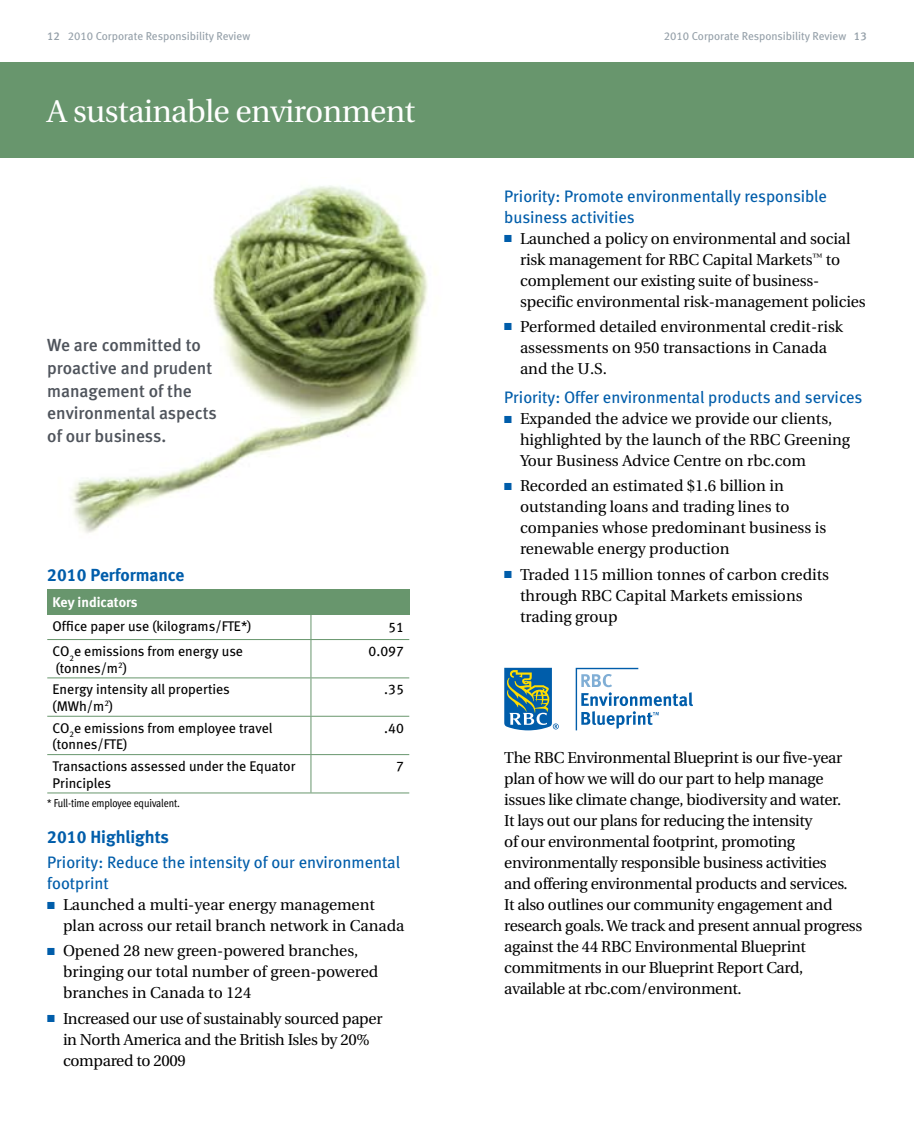
<style>
.page{position:relative;width:914px;height:1134px;background:#fff}
.page>*{position:absolute;margin:0;border:0;box-sizing:border-box;transform-origin:0 0}
.t1{font:31.5px "Utopia";letter-spacing:-.02em;color:#fff}
.t2{font:17.5px/22.8px "Meta Medium LF";color:#4f545c}
.t3{font:17.5px "Meta Bold LF";color:#005daa}
.t4{font:16.62px/21px "Meta Book LF";color:#005daa}
.t5{font:15.75px/21px "Utopia";letter-spacing:-.01em;color:#000}
.t6{font:14px/16.6px "Meta Book LF";color:#000}
.t7{font:14px "Meta Bold LF";color:#fff}
.t8{font:11.38px "Meta Book LF";color:#95a0a9}
.t9{font:11.38px "Meta Cond Book LF";letter-spacing:-.01em;color:#000}
.s1{font-family:"Meta Medium LF"}
.s2{color:#005daa}
</style>
<div class="page">
<img style="left:71px;top:185px;width:357px;height:348px">
<div style="left:0;top:62px;width:457px;height:96px;background:#68966d"></div>
<div style="left:47px;top:589px;width:362px;height:25px;background:#68966d"></div>
<svg style="left:310px;top:614px;width:1px;height:25px"></svg>
<hr style="left:47px;top:639px;width:264px;height:1px;background:#68966d">
<hr style="left:311px;top:639px;width:98px;height:1px;background:#68966d">
<hr style="left:310px;top:640px;width:1px;height:37px;background:#68966d">
<hr style="left:47px;top:677px;width:264px;height:1px;background:#68966d">
<hr style="left:311px;top:677px;width:98px;height:1px;background:#68966d">
<hr style="left:310px;top:678px;width:1px;height:38px;background:#68966d">
<hr style="left:47px;top:716px;width:264px;height:1px;background:#68966d">
<hr style="left:311px;top:716px;width:98px;height:1px;background:#68966d">
<hr style="left:310px;top:717px;width:1px;height:37px;background:#68966d">
<hr style="left:47px;top:754px;width:264px;height:1px;background:#68966d">
<hr style="left:311px;top:754px;width:98px;height:1px;background:#68966d">
<hr style="left:310px;top:755px;width:1px;height:38px;background:#68966d">
<hr style="left:47px;top:793px;width:264px;height:1px;background:#68966d">
<hr style="left:311px;top:793px;width:98px;height:1px;background:#68966d">
<div style="left:457px;top:62px;width:457px;height:96px;background:#68966d"></div>
<svg style="left:504px;top:668px;width:54px;height:62px"></svg>
<svg style="left:575px;top:668px;width:118px;height:62px"></svg>
<p class="t8" style="left:47px;top:30px;width:204px"><span class="s1">12</span> 2010 Corporate Responsibility Review</p>
<h1 class="t1" style="left:47px;top:94px;width:369px">A sustainable environment</h1>
<p class="t2" style="left:47px;top:334px;width:171px">We are committed to proactive and prudent management of the environmental aspects of our business.</p>
<p class="t3" style="left:47px;top:564px;width:139px">2010 Performance</p>
<p class="t7" style="left:53px;top:594px;width:86px">Key indicators</p>
<p class="t6" style="left:53px;top:617px;width:200px">Office paper use (kilograms/FTE*)</p>
<p class="t6" style="left:388px;top:619px;width:17px">51</p>
<p class="t6" style="left:53px;top:643px;width:192px">CO<sub>2</sub>e emissions from energy use (tonnes/m<sup>2</sup>)</p>
<p class="t6" style="left:368px;top:643px;width:37px">0.097</p>
<p class="t6" style="left:53px;top:681px;width:179px">Energy intensity all properties (MWh/m<sup>2</sup>)</p>
<p class="t6" style="left:384px;top:681px;width:21px">.35</p>
<p class="t6" style="left:53px;top:719px;width:221px">CO<sub>2</sub>e emissions from employee travel (tonnes/FTE)</p>
<p class="t6" style="left:384px;top:719px;width:21px">.40</p>
<p class="t6" style="left:53px;top:758px;width:244px">Transactions assessed under the Equator<br>Principles</p>
<p class="t6" style="left:396px;top:758px;width:9px">7</p>
<p class="t9" style="left:47px;top:796px;width:134px">* Full-time employee equivalent.</p>
<p class="t3" style="left:47px;top:827px;width:123px">2010 Highlights</p>
<p class="t4" style="left:47px;top:852px;width:354px">Priority: Reduce the intensity of our environmental footprint</p>
<p class="t5" style="left:63px;top:895px;width:343px;text-indent:-16px"><span class="s2">■</span> Launched a multi-year energy management plan across our retail branch network in Canada</p>
<p class="t5" style="left:63px;top:941px;width:317px;text-indent:-16px"><span class="s2">■</span> Opened 28 new green-powered branches, bringing our total number of green-powered branches in Canada to 124</p>
<p class="t5" style="left:63px;top:1008px;width:321px;text-indent:-16px"><span class="s2">■</span> Increased our use of sustainably sourced paper in North America and the British Isles by 20% compared to 2009</p>
<p class="t8" style="left:663px;top:30px;width:204px">2010 Corporate Responsibility Review <span class="s1">13</span></p>
<p class="t4" style="left:504px;top:186px;width:324px">Priority: Promote environmentally responsible business activities</p>
<p class="t5" style="left:520px;top:229px;width:347px;text-indent:-16px"><span class="s2">■</span> Launched a policy on environmental and social risk management for RBC Capital Markets<sup>™</sup> to complement our existing suite of business&shy;specific environmental risk-management policies</p>
<p class="t5" style="left:520px;top:317px;width:324px;text-indent:-16px"><span class="s2">■</span> Performed detailed environmental credit-risk assessments on 950 transactions in Canada and the U.S.</p>
<p class="t4" style="left:504px;top:387px;width:360px">Priority: Offer environmental products and services</p>
<p class="t5" style="left:520px;top:409px;width:331px;text-indent:-16px"><span class="s2">■</span> Expanded the advice we provide our clients, highlighted by the launch of the RBC Greening<br>Your Business Advice Centre on rbc.com</p>
<p class="t5" style="left:520px;top:476px;width:308px;text-indent:-16px"><span class="s2">■</span> Recorded an estimated $1.6 billion in outstanding loans and trading lines to companies whose predominant business is renewable energy production</p>
<p class="t5" style="left:520px;top:564px;width:310px;text-indent:-16px"><span class="s2">■</span> Traded 115 million tonnes of carbon credits through RBC Capital Markets emissions trading group</p>
<p class="t5" style="left:504px;top:747px;width:359px">The RBC Environmental Blueprint is our five-year plan of how we will do our part to help manage issues like climate change, biodiversity and water.<br>It lays out our plans for reducing the intensity<br>of our environmental footprint, promoting environmentally responsible business activities<br>and offering environmental products and services.<br>It also outlines our community engagement and research goals. We track and present annual progress against the 44 RBC Environmental Blueprint commitments in our Blueprint Report Card, available at rbc.com/environment.</p>
</div>
